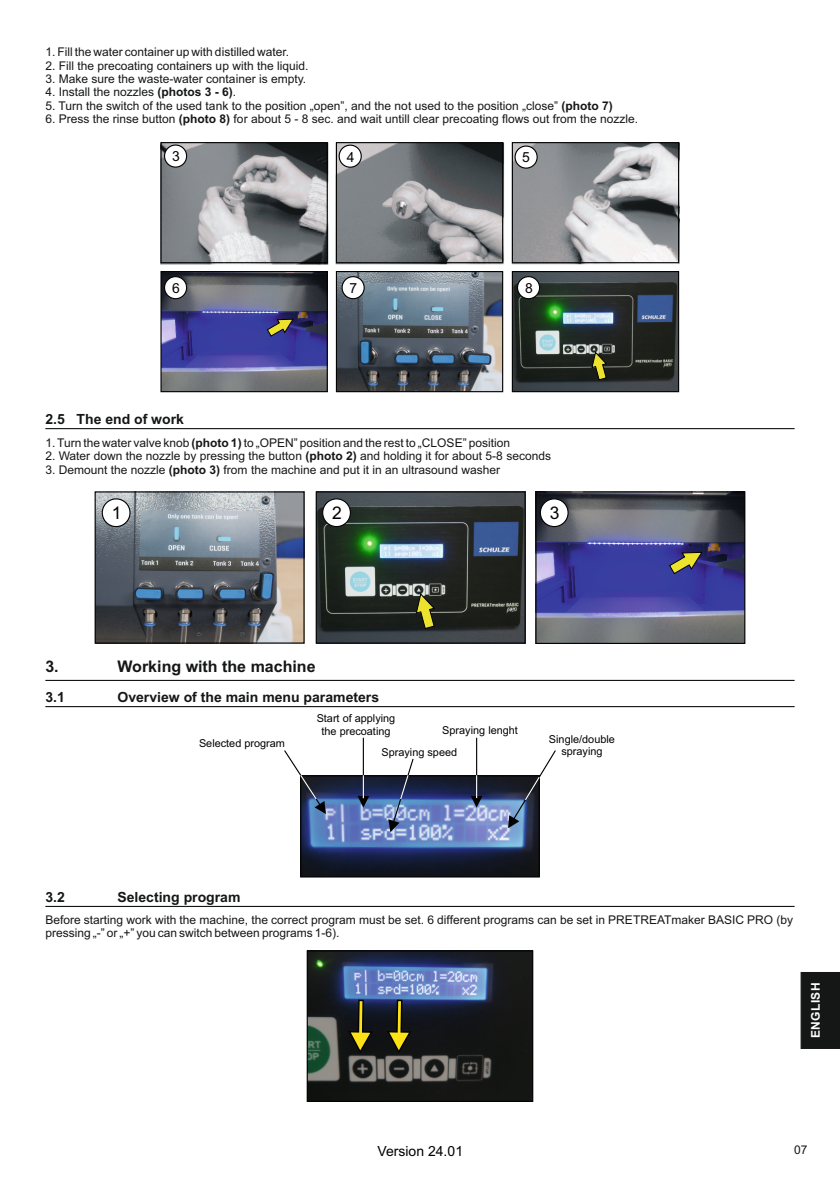
<style>
.page{position:relative;width:840px;height:1191px;background:#fff}
.page>*{position:absolute;margin:0;border:0;box-sizing:border-box;transform-origin:0 0}
.t1{font:17.4px "Arial";color:#020202}
.t2{font:700 16px "Arial";color:#151616}
.t3{font:700 14px "Arial";color:#151616}
.t4{font:14px "Arial";color:#020202}
.t5{font:13.8px "Arial";color:#020202}
.t6{font:12px/13.4px "Arial";color:#151616}
.t7{font:700 12px "Arial";letter-spacing:.035em;color:#fff}
.t8{font:10.8px/12.2px "Arial";color:#020202;text-align:center}
.s1{font-weight:700}
</style>
<div class="page">
<img style="left:96px;top:493px;width:206px;height:148px">
<img style="left:337px;top:273px;width:164px;height:117px">
<hr style="left:45px;top:428px;width:749px;height:1px;background:#151616">
<img style="left:513px;top:273px;width:163px;height:117px">
<img style="left:160px;top:142px;width:519px;height:123px">
<img style="left:337px;top:144px;width:164px;height:117px">
<img style="left:513px;top:144px;width:163px;height:117px">
<div style="left:164px;top:144px;width:23px;height:24px;background:#fff;border:1px solid #020202;border-radius:50%"></div>
<div style="left:338px;top:145px;width:23px;height:23px;background:#fff;border:1px solid #020202;border-radius:50%"></div>
<svg style="left:514px;top:145px;width:23px;height:24px"></svg>
<img style="left:162px;top:273px;width:163px;height:117px">
<div style="left:164px;top:276px;width:23px;height:23px;background:#fff;border:1px solid #020202;border-radius:50%"></div>
<div style="left:341px;top:276px;width:23px;height:23px;background:#fff;border:1px solid #020202;border-radius:50%"></div>
<svg style="left:516px;top:276px;width:24px;height:23px"></svg>
<svg style="left:591px;top:351px;width:15px;height:29px"></svg>
<svg style="left:267px;top:319px;width:26px;height:18px"></svg>
<img style="left:317px;top:493px;width:206px;height:148px">
<img style="left:537px;top:493px;width:206px;height:149px">
<div style="left:539px;top:498px;width:29px;height:29px;background:#fff;border:1px solid #020202;border-radius:50%"></div>
<div style="left:102px;top:498px;width:28px;height:29px;background:#fff;border:1px solid #020202;border-radius:50%"></div>
<div style="left:322px;top:498px;width:29px;height:29px;background:#fff;border:1px solid #020202;border-radius:50%"></div>
<svg style="left:415px;top:593px;width:19px;height:36px"></svg>
<svg style="left:668px;top:552px;width:34px;height:22px"></svg>
<div style="left:800px;top:972px;width:39px;height:77px;background:#151616"></div>
<div style="left:335px;top:271px;width:168px;height:121px;border:1px solid #020202"></div>
<div style="left:511px;top:271px;width:167px;height:121px;border:1px solid #020202"></div>
<div style="left:160px;top:271px;width:167px;height:121px;border:1px solid #020202"></div>
<div style="left:335px;top:142px;width:168px;height:121px;border:1px solid #020202"></div>
<div style="left:511px;top:142px;width:167px;height:121px;border:1px solid #020202"></div>
<div style="left:160px;top:142px;width:167px;height:121px;border:1px solid #020202"></div>
<div style="left:94px;top:491px;width:210px;height:152px;border:1px solid #020202"></div>
<div style="left:315px;top:491px;width:210px;height:152px;border:1px solid #020202"></div>
<div style="left:535px;top:491px;width:210px;height:153px;border:1px solid #020202"></div>
<img style="left:308px;top:952px;width:223px;height:148px">
<div style="left:306px;top:950px;width:227px;height:152px;border:1px solid #020202"></div>
<svg style="left:387px;top:999px;width:24px;height:54px"></svg>
<svg style="left:348px;top:999px;width:24px;height:54px"></svg>
<img style="left:302px;top:777px;width:235px;height:98px">
<div style="left:300px;top:775px;width:239px;height:102px;border:1px solid #020202"></div>
<svg style="left:357px;top:738px;width:12px;height:69px"></svg>
<hr style="left:362px;top:775px;width:2px;height:23px;background:#fff">
<svg style="left:284px;top:750px;width:42px;height:64px"></svg>
<svg style="left:388px;top:758px;width:25px;height:74px"></svg>
<svg style="left:470px;top:738px;width:12px;height:69px"></svg>
<svg style="left:508px;top:750px;width:47px;height:78px"></svg>
<hr style="left:45px;top:706px;width:749px;height:1px;background:#151616">
<hr style="left:45px;top:680px;width:749px;height:1px;background:#151616">
<hr style="left:45px;top:906px;width:749px;height:1px;background:#151616">
<p class="t6" style="left:45px;top:46px;width:245px">1. Fill the water container up with distilled water.</p>
<p class="t6" style="left:45px;top:73px;width:262px">3. Make sure the waste-water container is empty.</p>
<p class="t6" style="left:45px;top:60px;width:264px">2. Fill the precoating containers up with the liquid.</p>
<p class="t6" style="left:45px;top:100px;width:568px">5. Turn the switch of the used tank to the position „open”, and the not used to the position „close” <span class="s1">(photo 7)</span></p>
<p class="t6" style="left:45px;top:113px;width:594px">6. Press the rinse button <span class="s1">(photo 8)</span> for about 5 - 8 sec. and wait untill clear precoating flows out from the nozzle.</p>
<p class="t6" style="left:45px;top:87px;width:192px">4. Install the nozzles <span class="s1">(photos 3 - 6)</span>.</p>
<p class="t5" style="left:172px;top:151px;width:9px">3</p>
<p class="t5" style="left:346px;top:151px;width:9px">4</p>
<p class="t5" style="left:522px;top:152px;width:9px">5</p>
<p class="t5" style="left:172px;top:283px;width:9px">6</p>
<p class="t5" style="left:349px;top:283px;width:9px">7</p>
<p class="t5" style="left:524px;top:283px;width:9px">8</p>
<p class="t3" style="left:45px;top:414px;width:140px">2.5 The end of work</p>
<p class="t6" style="left:45px;top:437px;width:466px">1. Turn the water valve knob <span class="s1">(photo 1)</span> to „OPEN” position and the rest to „CLOSE” position</p>
<p class="t6" style="left:45px;top:450px;width:507px">2. Water down the nozzle by pressing the button <span class="s1">(photo 2)</span> and holding it for about 5-8 seconds</p>
<p class="t6" style="left:45px;top:464px;width:456px">3. Demount the nozzle <span class="s1">(photo 3)</span> from the machine and put it in an ultrasound washer</p>
<h1 class="t1" style="left:112px;top:507px;width:11px">1</h1>
<h1 class="t1" style="left:332px;top:507px;width:11px">2</h1>
<h1 class="t1" style="left:549px;top:507px;width:11px">3</h1>
<h2 class="t2" style="left:45px;top:660px;width:15px">3.</h2>
<h2 class="t2" style="left:117px;top:660px;width:199px">Working with the machine</h2>
<p class="t3" style="left:45px;top:692px;width:21px">3.1</p>
<p class="t3" style="left:117px;top:692px;width:263px">Overview of the main menu parameters</p>
<p class="t8" style="left:199px;top:737px;width:87px">Selected program</p>
<p class="t8" style="left:316px;top:713px;width:80px">Start of applying the precoating</p>
<p class="t8" style="left:442px;top:725px;width:77px">Spraying lenght</p>
<p class="t8" style="left:381px;top:747px;width:77px">Spraying speed</p>
<p class="t8" style="left:548px;top:733px;width:67px">Single/double spraying</p>
<p class="t3" style="left:45px;top:892px;width:21px">3.2</p>
<p class="t3" style="left:117px;top:892px;width:124px">Selecting program</p>
<p class="t6" style="left:45px;top:914px;width:748px">Before starting work with the machine, the correct program must be set. 6 different programs can be set in PRETREATmaker BASIC PRO (by pressing „-” or „+” you can switch between programs 1-6).</p>
<p class="t7" style="left:810px;top:1038px;width:57px;rotate:-90deg">ENGLISH</p>
<p class="t4" style="left:377px;top:1145px;width:87px">Version 24.01</p>
<p class="t6" style="left:793px;top:1144px;width:15px">07</p>
</div>
